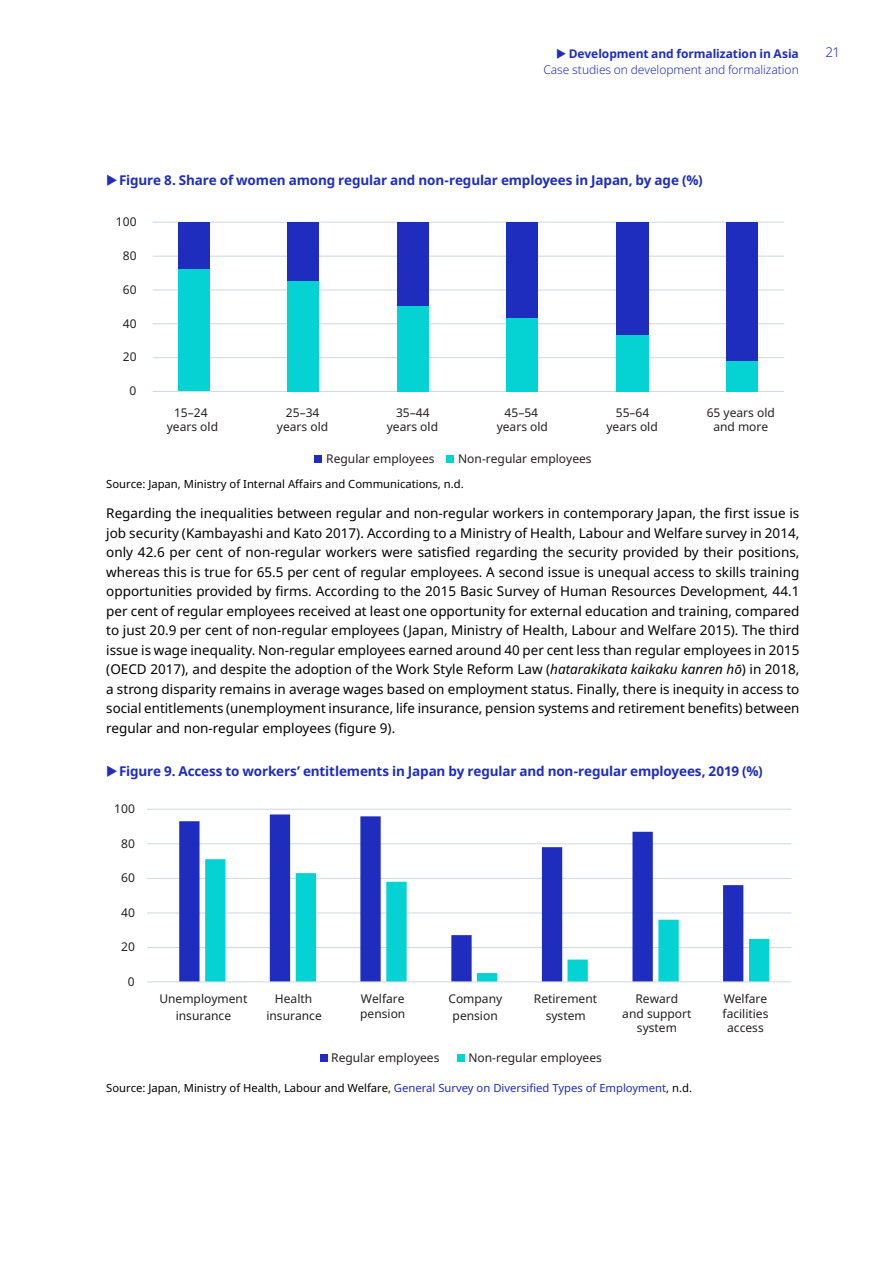
<style>
.page{position:relative;width:893px;height:1263px;background:#fff}
.page>*{position:absolute;margin:0;border:0;box-sizing:border-box;transform-origin:0 0}
.t1{font:13.5px/19.5px "Noto Sans";color:#000;text-align:justify}
.t2{font:700 13.5px "Noto Sans";letter-spacing:-.01em;color:#1e2dbe}
.t3{font:300 13.5px "Noto Sans";color:#1e2dbe}
.t4{font:12px/14.4px "Noto Sans";color:#231f20;text-align:center}
.t5{font:300 12px "Noto Sans";letter-spacing:-.005em;color:#1e2dbe}
.t6{font:700 12px "Noto Sans";letter-spacing:-.005em;color:#1e2dbe}
.t7{font:11.25px "Noto Sans";color:#000}
.s1{font-style:italic}
.s2{color:#1e2dbe}
</style>
<div class="page">
<hr style="left:153px;top:357px;width:631px;height:1px;background:#ccd8e3">
<hr style="left:153px;top:323px;width:631px;height:1px;background:#ccd8e3">
<hr style="left:153px;top:290px;width:631px;height:1px;background:#ccd8e3">
<hr style="left:153px;top:256px;width:631px;height:1px;background:#ccd8e3">
<hr style="left:153px;top:222px;width:631px;height:1px;background:#ccd8e3">
<hr style="left:153px;top:391px;width:631px;height:1px;background:#ccd8e3">
<div style="left:314px;top:455px;width:7px;height:8px;background:#1e2dbe"></div>
<div style="left:446px;top:455px;width:7px;height:8px;background:#05d2d2"></div>
<div style="left:726px;top:361px;width:32px;height:30px;background:#05d2d2"></div>
<div style="left:726px;top:222px;width:32px;height:139px;background:#1e2dbe"></div>
<div style="left:616px;top:335px;width:32px;height:56px;background:#05d2d2"></div>
<div style="left:616px;top:222px;width:32px;height:113px;background:#1e2dbe"></div>
<div style="left:506px;top:318px;width:32px;height:73px;background:#05d2d2"></div>
<div style="left:506px;top:222px;width:32px;height:96px;background:#1e2dbe"></div>
<div style="left:397px;top:306px;width:32px;height:85px;background:#05d2d2"></div>
<div style="left:397px;top:222px;width:32px;height:84px;background:#1e2dbe"></div>
<div style="left:287px;top:280px;width:32px;height:111px;background:#05d2d2"></div>
<div style="left:287px;top:222px;width:32px;height:58px;background:#1e2dbe"></div>
<div style="left:178px;top:269px;width:31px;height:122px;background:#05d2d2"></div>
<div style="left:178px;top:222px;width:31px;height:47px;background:#1e2dbe"></div>
<hr style="left:147px;top:947px;width:644px;height:1px;background:#ccd8e3">
<hr style="left:147px;top:912px;width:644px;height:1px;background:#ccd8e3">
<hr style="left:147px;top:878px;width:644px;height:1px;background:#ccd8e3">
<hr style="left:147px;top:843px;width:644px;height:1px;background:#ccd8e3">
<hr style="left:147px;top:809px;width:644px;height:1px;background:#ccd8e3">
<svg style="left:179px;top:814px;width:564px;height:167px"></svg>
<svg style="left:205px;top:859px;width:564px;height:122px"></svg>
<hr style="left:147px;top:981px;width:644px;height:1px;background:#ccd8e3">
<div style="left:320px;top:1054px;width:8px;height:8px;background:#1e2dbe"></div>
<div style="left:458px;top:1054px;width:7px;height:8px;background:#05d2d2"></div>
<p class="t6" style="left:569px;top:45px;width:232px">Development and formalization in Asia</p>
<p class="t3" style="left:825px;top:43px;width:16px">21</p>
<p class="t5" style="left:543px;top:62px;width:257px">Case studies on development and formalization</p>
<p class="t2" style="left:119px;top:170px;width:585px">Figure 8. Share of women among regular and non-regular employees in Japan, by age (%)</p>
<p class="t4" style="left:116px;top:215px;width:22px">100</p>
<p class="t4" style="left:123px;top:249px;width:15px">80</p>
<p class="t4" style="left:123px;top:282px;width:15px">60</p>
<p class="t4" style="left:123px;top:316px;width:15px">40</p>
<p class="t4" style="left:123px;top:350px;width:15px">20</p>
<p class="t4" style="left:130px;top:384px;width:8px">0</p>
<p class="t4" style="left:167px;top:405px;width:53px">15–24 years old</p>
<p class="t4" style="left:286px;top:405px;width:35px">25–34</p>
<p class="t4" style="left:396px;top:405px;width:35px">35–44</p>
<p class="t4" style="left:505px;top:405px;width:35px">45–54</p>
<p class="t4" style="left:616px;top:405px;width:35px">55–64</p>
<p class="t4" style="left:277px;top:419px;width:53px">years old</p>
<p class="t4" style="left:387px;top:419px;width:53px">years old</p>
<p class="t4" style="left:497px;top:419px;width:53px">years old</p>
<p class="t4" style="left:606px;top:419px;width:53px">years old</p>
<p class="t4" style="left:326px;top:452px;width:110px">Regular employees</p>
<p class="t4" style="left:458px;top:452px;width:135px">Non-regular employees</p>
<p class="t4" style="left:707px;top:405px;width:70px">65 years old and more</p>
<p class="t7" style="left:106px;top:476px;width:359px">Source: Japan, Ministry of Internal Affairs and Communications, n.d.</p>
<p class="t1" style="left:106px;top:504px;width:695px">Regarding the inequalities between regular and non-regular workers in contemporary Japan, the first issue is job security (Kambayashi and Kato 2017). According to a Ministry of Health, Labour and Welfare survey in 2014, only 42.6 per cent of non-regular workers were satisfied regarding the security provided by their positions, whereas this is true for 65.5 per cent of regular employees. A second issue is unequal access to skills training opportunities provided by firms. According to the 2015 Basic Survey of Human Resources Development<span class="s1">,</span> 44.1 per cent of regular employees received at least one opportunity for external education and training, compared to just 20.9 per cent of non-regular employees (Japan, Ministry of Health, Labour and Welfare 2015). The third issue is wage inequality. Non-regular employees earned around 40 per cent less than regular employees in 2015 (OECD 2017), and despite the adoption of the Work Style Reform Law (<span class="s1">hatarakikata kaikaku kanren hō</span>) in 2018, a strong disparity remains in average wages based on employment status. Finally, there is inequity in access to social entitlements (unemployment insurance, life insurance, pension systems and retirement benefits) between regular and non-regular employees (figure 9).</p>
<p class="t2" style="left:119px;top:761px;width:645px">Figure 9. Access to workers’ entitlements in Japan by regular and non-regular employees, 2019 (%)</p>
<p class="t4" style="left:114px;top:802px;width:22px">100</p>
<p class="t4" style="left:121px;top:836px;width:15px">80</p>
<p class="t4" style="left:121px;top:871px;width:15px">60</p>
<p class="t4" style="left:121px;top:905px;width:15px">40</p>
<p class="t4" style="left:121px;top:940px;width:15px">20</p>
<p class="t4" style="left:128px;top:974px;width:8px">0</p>
<p class="t4" style="left:159px;top:991px;width:89px;line-height:16.5px">Unemployment insurance</p>
<p class="t4" style="left:266px;top:991px;width:57px;line-height:16.5px">Health insurance</p>
<p class="t4" style="left:360px;top:992px;width:47px;text-align:left">Welfare pension</p>
<p class="t4" style="left:448px;top:991px;width:55px;line-height:16.5px">Company pension</p>
<p class="t4" style="left:534px;top:991px;width:65px;line-height:16.5px">Retirement system</p>
<p class="t4" style="left:622px;top:992px;width:71px">Reward<br>and support system</p>
<p class="t4" style="left:722px;top:992px;width:47px">Welfare facilities access</p>
<p class="t4" style="left:331px;top:1051px;width:110px">Regular employees</p>
<p class="t4" style="left:468px;top:1051px;width:135px">Non-regular employees</p>
<p class="t7" style="left:106px;top:1080px;width:587px">Source: Japan, Ministry of Health, Labour and Welfare, <span class="s2">General Survey on Diversified Types of Employment</span>, n.d.</p>
</div>
